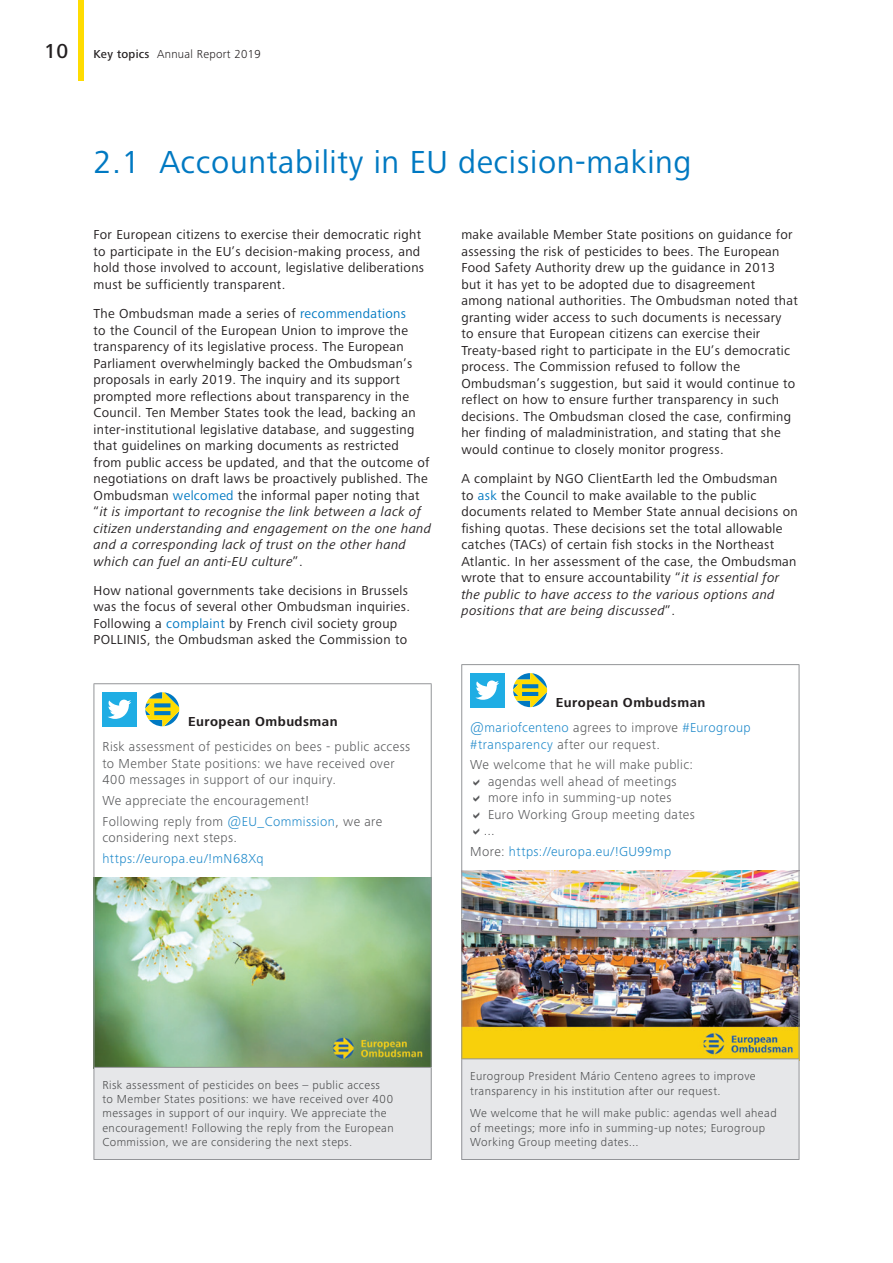
<style>
.page{position:relative;width:893px;height:1263px;background:#fff}
.page>*{position:absolute;margin:0;border:0;box-sizing:border-box;transform-origin:0 0}
.t1{font:33px "Frutiger Next LTW1 G";letter-spacing:.02em;color:#0079c2}
.body_text{font:13.5px/16.5px "Frutiger Next LTW1 G";letter-spacing:.025em;color:#231f20}
.t2{font:300 13.5px/16.5px "Frutiger Next LTW1 G";letter-spacing:.03em;color:#57585a}
.t3{font:300 13.5px/16.5px "Frutiger Next LTW1 G";letter-spacing:.03em;color:#1e89ca}
.t4{font:700 13.5px "Frutiger Next LTW1 G";letter-spacing:.035em;color:#231f20}
.t5{font:300 12px/14.2px "Frutiger Next LTW1 G";letter-spacing:.035em;color:#4b4c4d}
.t6{font:300 12px "Frutiger Next LTW1 G";letter-spacing:.025em;color:#231f20}
.s1{font-weight:500;font-size:21px}
.s2{font-weight:500}
.s3{color:#0079c2}
.s4{font-style:italic}
.s5{color:#1e89ca}
.s6{color:#57585a}
</style>
<div class="page">
<div style="left:78px;top:0;width:6px;height:81px;background:#ffdc01"></div>
<img style="left:95px;top:878px;width:336px;height:189px">
<div style="left:94px;top:1067px;width:337px;height:92px;background:#e6e7e9"></div>
<hr style="left:94px;top:1068px;width:1px;height:91px;background:#939598">
<hr style="left:431px;top:1068px;width:1px;height:91px;background:#939598">
<hr style="left:94px;top:1159px;width:338px;height:1px;background:#939598">
<hr style="left:94px;top:683px;width:338px;height:1px;background:#939598">
<hr style="left:94px;top:684px;width:1px;height:383px;background:#939598">
<hr style="left:431px;top:684px;width:1px;height:383px;background:#939598">
<hr style="left:94px;top:1067px;width:338px;height:1px;background:#939598">
<div style="left:102px;top:692px;width:34px;height:34px;background:#1fade4"></div>
<svg style="left:108px;top:700px;width:23px;height:19px"></svg>
<svg style="left:145px;top:692px;width:34px;height:34px"></svg>
<img style="left:462px;top:870px;width:337px;height:188px">
<div style="left:462px;top:1059px;width:337px;height:100px;background:#e6e7e9"></div>
<hr style="left:461px;top:1059px;width:1px;height:100px;background:#939598">
<hr style="left:799px;top:1059px;width:1px;height:100px;background:#939598">
<hr style="left:461px;top:1159px;width:338px;height:1px;background:#939598">
<hr style="left:461px;top:664px;width:338px;height:1px;background:#939598">
<hr style="left:461px;top:665px;width:1px;height:393px;background:#939598">
<hr style="left:799px;top:665px;width:1px;height:393px;background:#939598">
<hr style="left:461px;top:1058px;width:338px;height:1px;background:#939598">
<div style="left:470px;top:673px;width:34px;height:34px;background:#1fade4"></div>
<svg style="left:475px;top:680px;width:24px;height:20px"></svg>
<svg style="left:513px;top:673px;width:34px;height:34px"></svg>
<p class="t6" style="left:44px;top:48px;width:218px"><span class="s1">10</span> <span class="s2">Key topics</span> Annual Report 2019</p>
<p class="t1" style="left:94px;top:143px;width:599px">2.1 Accountability in EU decision-making</p>
<p class="body_text" style="left:94px;top:227px;width:332px">For European citizens to exercise their democratic right to participate in the EU’s decision-making process, and hold those involved to account, legislative deliberations must be sufficiently transparent.</p>
<p class="body_text" style="left:94px;top:306px;width:339px">The Ombudsman made a series of <span class="s3">recommendations<br></span>to the Council of the European Union to improve the transparency of its legislative process. The European Parliament overwhelmingly backed the Ombudsman’s proposals in early 2019. The inquiry and its support prompted more reflections about transparency in the Council. Ten Member States took the lead, backing an inter-institutional legislative database, and suggesting that guidelines on marking documents as restricted<br>from public access be updated, and that the outcome of negotiations on draft laws be proactively published. The Ombudsman <span class="s3">welcomed</span> the informal paper noting that “<span class="s4">it is important to recognise the link between a lack of citizen understanding and engagement on the one hand and a corresponding lack of trust on the other hand which can fuel an anti-EU culture</span>”.</p>
<p class="body_text" style="left:94px;top:583px;width:318px">How national governments take decisions in Brussels was the focus of several other Ombudsman inquiries.<br>Following a <span class="s3">complaint</span> by French civil society group POLLINIS, the Ombudsman asked the Commission to</p>
<p class="t4" style="left:188px;top:714px;width:151px">European Ombudsman</p>
<p class="t2" style="left:102px;top:738px;width:309px">Risk assessment of pesticides on bees - public access to Member State positions: we have received over<br>400 messages in support of our inquiry.</p>
<p class="t2" style="left:102px;top:792px;width:208px">We appreciate the encouragement!</p>
<p class="t2" style="left:102px;top:813px;width:281px">Following reply from <span class="s5">@EU_Commission</span>, we are considering next steps.</p>
<p class="t3" style="left:102px;top:850px;width:163px">https://europa.eu/!mN68Xq</p>
<p class="body_text" style="left:461px;top:227px;width:338px">make available Member State positions on guidance for assessing the risk of pesticides to bees. The European Food Safety Authority drew up the guidance in 2013 but it has yet to be adopted due to disagreement among national authorities. The Ombudsman noted that granting wider access to such documents is necessary<br>to ensure that European citizens can exercise their Treaty-based right to participate in the EU’s democratic process. The Commission refused to follow the Ombudsman’s suggestion, but said it would continue to reflect on how to ensure further transparency in such decisions. The Ombudsman closed the case, confirming her finding of maladministration, and stating that she would continue to closely monitor progress.</p>
<p class="body_text" style="left:461px;top:471px;width:338px">A complaint by NGO ClientEarth led the Ombudsman<br>to <span class="s3">ask</span> the Council to make available to the public documents related to Member State annual decisions on fishing quotas. These decisions set the total allowable catches (TACs) of certain fish stocks in the Northeast Atlantic. In her assessment of the case, the Ombudsman wrote that to ensure accountability “<span class="s4">it is essential for the public to have access to the various options and positions that are being discussed</span>”.</p>
<p class="t4" style="left:556px;top:695px;width:151px">European Ombudsman</p>
<p class="t3" style="left:470px;top:719px;width:282px">@mariofcenteno <span class="s6">agrees to improve</span> #Eurogroup #transparency <span class="s6">after our request.</span></p>
<p class="t2" style="left:470px;top:757px;width:224px">We welcome that he will make public:</p>
<p class="t2" style="left:488px;top:773px;width:190px">agendas well ahead of meetings</p>
<p class="t2" style="left:488px;top:790px;width:185px">more info in summing-up notes</p>
<p class="t2" style="left:488px;top:806px;width:208px">Euro Working Group meeting dates</p>
<p class="t2" style="left:484px;top:823px;width:12px">...</p>
<p class="t3" style="left:470px;top:843px;width:202px"><span class="s6">More:</span> https://europa.eu/!GU99mp</p>
<p class="t5" style="left:102px;top:1078px;width:293px">Risk assessment of pesticides on bees – public access<br>to Member States positions: we have received over 400 messages in support of our inquiry. We appreciate the encouragement! Following the reply from the European Commission, we are considering the next steps.</p>
<p class="t5" style="left:470px;top:1069px;width:287px">Eurogroup President Mário Centeno agrees to improve transparency in his institution after our request.</p>
<p class="t5" style="left:470px;top:1106px;width:308px">We welcome that he will make public: agendas well ahead of meetings; more info in summing-up notes; Eurogroup<br>Working Group meeting dates...</p>
</div>
